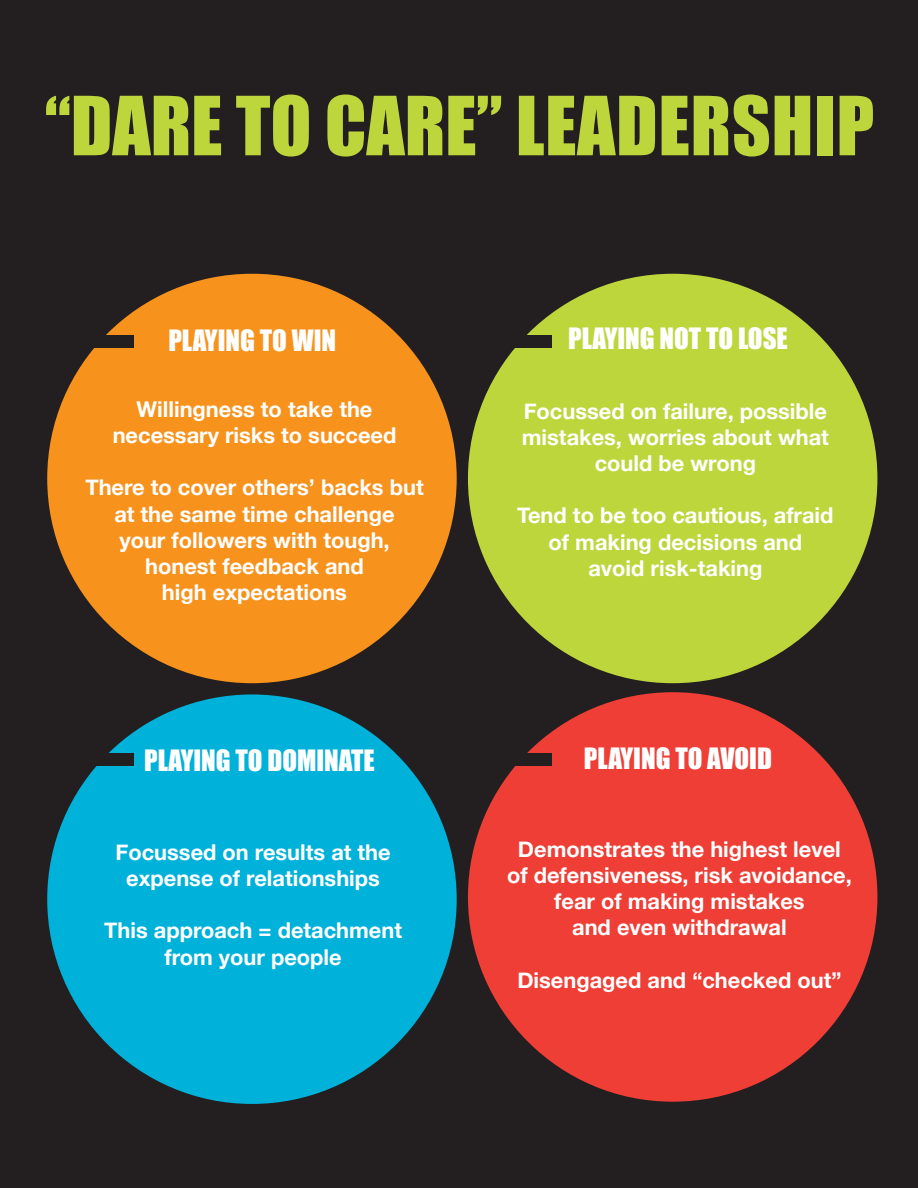
<style>
.page{position:relative;width:918px;height:1188px;background:#231f20}
.page>*{position:absolute;margin:0;border:0;box-sizing:border-box;transform-origin:0 0}
.t1{font:75.3px "Impact";letter-spacing:.01em;color:#bdd63c}
.t2{font:27px "Impact";color:#fff}
.t3{font:700 21.75px/26.2px "Helvetica Neue";color:#fff;text-align:center}
</style>
<div class="page">
<div style="left:47px;top:274px;width:410px;height:409px;background:#f7931d;border-radius:50%"></div>
<div style="left:47px;top:694px;width:410px;height:410px;background:#00b1d9;border-radius:50%"></div>
<div style="left:468px;top:274px;width:409px;height:409px;background:#bdd63c;border-radius:50%"></div>
<div style="left:468px;top:692px;width:409px;height:410px;background:#ee3e35;border-radius:50%"></div>
<div style="left:74px;top:336px;width:59px;height:12px;background:#231f20"></div>
<div style="left:492px;top:336px;width:60px;height:12px;background:#231f20"></div>
<div style="left:74px;top:753px;width:59px;height:12px;background:#231f20"></div>
<div style="left:492px;top:753px;width:60px;height:12px;background:#231f20"></div>
<h1 class="t1" style="left:45px;top:67px;width:831px">“DARE TO CARE” LEADERSHIP</h1>
<p class="t2" style="left:168px;top:319px;width:169px">PLAYING TO WIN</p>
<p class="t2" style="left:568px;top:317px;width:221px">PLAYING NOT TO LOSE</p>
<p class="t3" style="left:113px;top:395px;width:285px">Willingness to take the necessary risks to succeed</p>
<p class="t3" style="left:85px;top:474px;width:340px">There to cover others’ backs but at the same time challenge<br>your followers with tough, honest feedback and<br>high expectations</p>
<p class="t3" style="left:522px;top:397px;width:309px">Focussed on failure, possible mistakes, worries about what could be wrong</p>
<p class="t3" style="left:517px;top:502px;width:318px">Tend to be too cautious, afraid of making decisions and<br>avoid risk-taking</p>
<p class="t2" style="left:144px;top:739px;width:232px">PLAYING TO DOMINATE</p>
<p class="t2" style="left:584px;top:737px;width:190px">PLAYING TO AVOID</p>
<p class="t3" style="left:116px;top:838px;width:277px">Focussed on results at the expense of relationships</p>
<p class="t3" style="left:104px;top:917px;width:299px">This approach = detachment from your people</p>
<p class="t3" style="left:507px;top:835px;width:346px">Demonstrates the highest level of defensiveness, risk avoidance, fear of making mistakes<br>and even withdrawal</p>
<p class="t3" style="left:517px;top:966px;width:326px">Disengaged and “checked out”</p>
</div>
